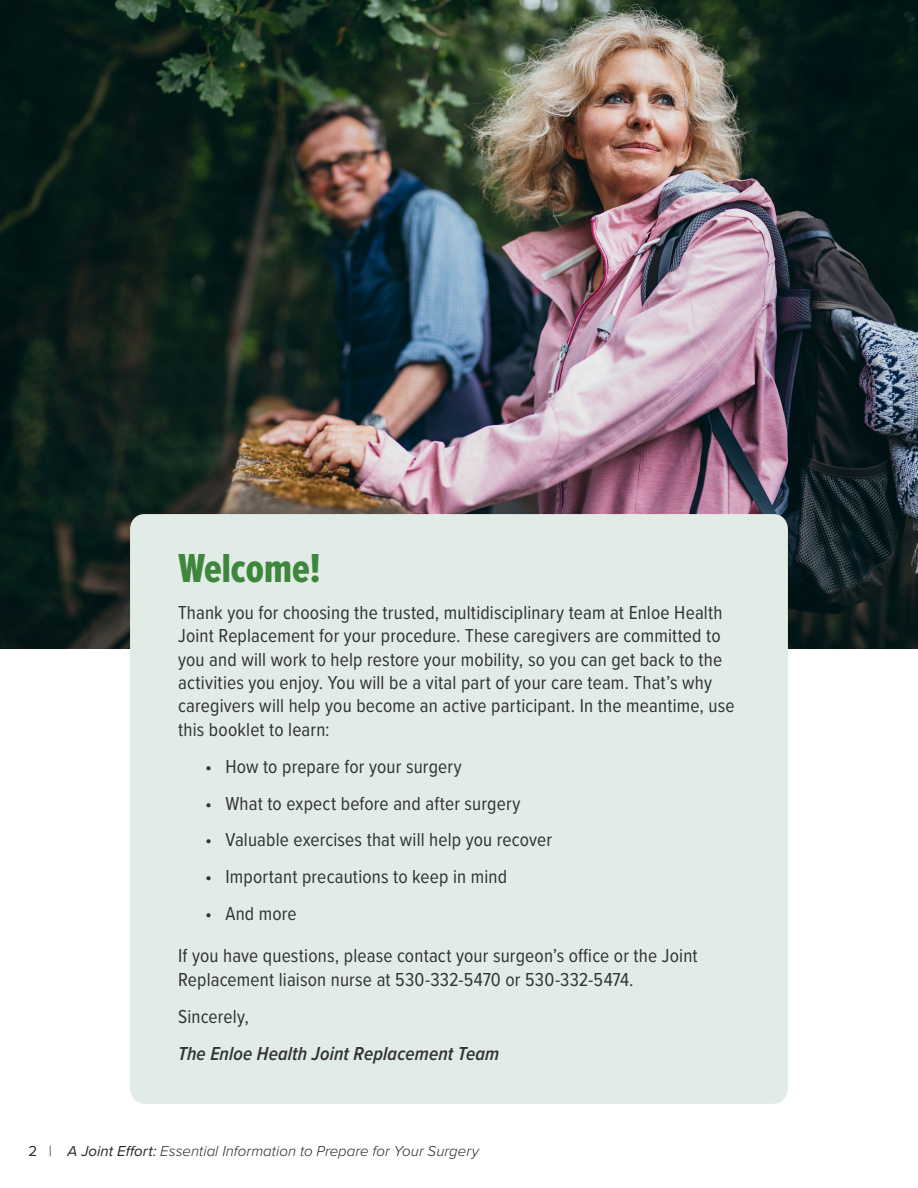
<style>
.page{position:relative;width:918px;height:1188px;background:#fff}
.page>*{position:absolute;margin:0;border:0;box-sizing:border-box;transform-origin:0 0}
.t1{font:42px "Proxima Nova Ex Cn Extrabld";color:#3d863b}
.t2{font:19.5px/23.4px "Proxima Nova Cond";letter-spacing:.01em;color:#333334}
.t3{font:italic 600 19.5px "Proxima Nova Cond";letter-spacing:.005em;color:#333334}
.t4{font:italic 300 15px "Proxima Nova";color:#292829}
.s1{font-weight:400;font-style:normal}
.s2{font-style:normal}
.s3{font-weight:400}
</style>
<div class="page">
<img style="left:0;top:0;width:918px;height:648px">
<div style="left:130px;top:514px;width:658px;height:590px;background:#e2ece7;border-radius:14px"></div>
<h1 class="t1" style="left:178px;top:537px;width:144px">Welcome!</h1>
<p class="t2" style="left:178px;top:600px;width:558px">Thank you for choosing the trusted, multidisciplinary team at Enloe Health Joint Replacement for your procedure. These caregivers are committed to you and will work to help restore your mobility, so you can get back to the activities you enjoy. You will be a vital part of your care team. That’s why caregivers will help you become an active participant. In the meantime, use this booklet to learn:</p>
<p class="t2" style="left:205px;top:754px;width:258px">• How to prepare for your surgery</p>
<p class="t2" style="left:205px;top:791px;width:317px">• What to expect before and after surgery</p>
<p class="t2" style="left:205px;top:827px;width:348px">• Valuable exercises that will help you recover</p>
<p class="t2" style="left:205px;top:864px;width:304px">• Important precautions to keep in mind</p>
<p class="t2" style="left:178px;top:892px;width:521px;line-height:42.3px;text-indent:27px">• And more<br>If you have questions, please contact your surgeon’s office or the Joint</p>
<p class="t2" style="left:178px;top:960px;width:457px;line-height:36.9px">Replacement liaison nurse at 530-332-5470 or 530-332-5474.<br>Sincerely,</p>
<p class="t3" style="left:178px;top:1039px;width:323px">The Enloe Health Joint Replacement Team</p>
<p class="t4" style="left:28px;top:1140px;width:452px"><span class="s1">2</span> <span class="s2">|</span> <span class="s3">A Joint Effort:</span> Essential Information to Prepare for Your Surgery</p>
</div>
